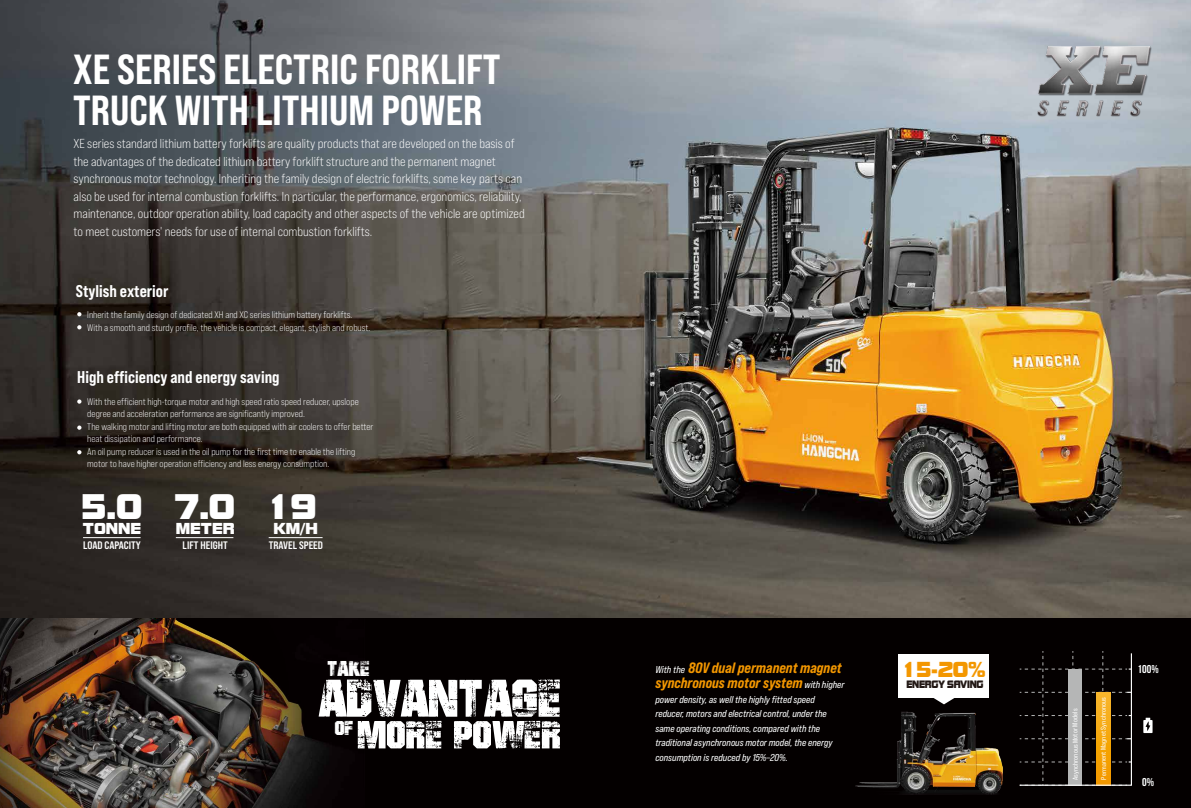
<style>
.page{position:relative;width:1191px;height:808px;background:#fff}
.page>*{position:absolute;margin:0;border:0;box-sizing:border-box;transform-origin:0 0}
.t1{font:71.8px "BADGRUNGE";color:#fff;scale:1.06 1}
.t2{font:53.2px "BADGRUNGE";color:#fff;scale:1.06 1}
.t3{font:42px/41.3px "Bebas Neue Pro Sm E Eb";color:#fff}
.t4{font:33.1px "Bolt Bold IT Cby BT";color:#fff}
.t5{font:29.1px "BADGRUNGE";color:#fff;scale:1.06 1}
.t6{font:27.3px "BADGRUNGE";color:#fff;scale:1.06 1}
.t7{font:20.2px "Bolt Bold IT Cby BT";color:#f39700}
.t8{font:17px "Bebas Neue Pro Sm E Eb";color:#fff}
.t9{font:15px/14.6px "Bebas Neue Pro Sm E Eb It";color:#f39700}
.t10{font:14.8px "Bolt Bold IT Cby BT";color:#fff}
.t11{font:13px/17.5px "Bebas Neue Pro Sm E Bk";color:#fff}
.t12{font:11.4px "Bebas Neue";color:#fff}
.t13{font:10.9px "Bebas Neue Pro Sm E Bd";color:#fff}
.t14{font:10px/14.6px "Bebas Neue Pro Sm E It";color:#fff}
.t15{font:10px "Bolt Bold IT Cby BT";letter-spacing:-.03em;color:#221815;scale:.87 1}
.t16{font:9.7px/12.6px "Bebas Neue Pro Sm E Bk";color:#fff}
.t17{font:7px "Bebas Neue Pro Sm E Rg";letter-spacing:.015em;color:#fff}
.s1{font-family:"Bebas Neue Pro Sm E It";font-size:10px;color:#fff}
</style>
<div class="page">
<img style="left:0;top:0;width:1191px;height:618px">
<div style="left:0;top:618px;width:1191px;height:190px;background:#040000"></div>
<svg style="left:77px;top:312px;width:4px;height:4px"></svg>
<svg style="left:77px;top:325px;width:4px;height:4px"></svg>
<svg style="left:77px;top:399px;width:4px;height:5px"></svg>
<svg style="left:77px;top:425px;width:4px;height:5px"></svg>
<svg style="left:77px;top:450px;width:4px;height:4px"></svg>
<img style="left:1015px;top:21px;width:158px;height:126px">
<img style="left:0;top:618px;width:332px;height:190px">
<svg style="left:1019px;top:651px;width:113px;height:135px"></svg>
<svg style="left:1143px;top:718px;width:9px;height:15px"></svg>
<img style="left:855px;top:684px;width:180px;height:111px">
<div style="left:898px;top:654px;width:91px;height:44px;background:#fff"></div>
<svg style="left:922px;top:698px;width:43px;height:6px"></svg>
<hr style="left:83px;top:537px;width:58px;height:1px;background:#fff">
<hr style="left:176px;top:537px;width:57px;height:1px;background:#fff">
<hr style="left:269px;top:537px;width:53px;height:1px;background:#fff">
<h3 class="t3" style="left:73px;top:48px;width:429px">XE SERIES ELECTRIC FORKLIFT<br>TRUCK WITH LITHIUM POWER</h3>
<p class="t11" style="left:74px;top:135px;width:452px">XE series standard lithium battery forklifts are quality products that are developed on the basis of the advantages of the dedicated lithium battery forklift structure and the permanent magnet synchronous motor technology. Inheriting the family design of electric forklifts, some key parts can also be used for internal combustion forklifts. In particular, the performance, ergonomics, reliability, maintenance, outdoor operation ability, load capacity and other aspects of the vehicle are optimized to meet customers' needs for use of internal combustion forklifts.</p>
<h3 class="t8" style="left:76px;top:281px;width:94px">Stylish exterior</h3>
<p class="t16" style="left:87px;top:308px;width:284px">Inherit the family design of dedicated XH and XC series lithium battery forklifts.<br>With a smooth and sturdy profile, the vehicle is compact, elegant, stylish and robust.</p>
<h3 class="t8" style="left:77px;top:367px;width:204px">High efficiency and energy saving</h3>
<p class="t16" style="left:87px;top:395px;width:288px">With the efficient high-torque motor and high speed ratio speed reducer, upslope degree and acceleration performance are significantly improved.<br>The walking motor and lifting motor are both equipped with air coolers to offer better heat dissipation and performance.<br>An oil pump reducer is used in the oil pump for the first time to enable the lifting motor to have higher operation efficiency and less energy consumption.</p>
<h3 class="t4" style="left:81px;top:489px;width:63px">5.0</h3>
<h3 class="t10" style="left:83px;top:520px;width:60px">TONNE</h3>
<p class="t13" style="left:83px;top:539px;width:59px">LOAD CAPACITY</p>
<h3 class="t4" style="left:174px;top:489px;width:63px">7.0</h3>
<h3 class="t10" style="left:176px;top:520px;width:60px">METER</h3>
<p class="t13" style="left:183px;top:539px;width:47px">LIFT HEIGHT</p>
<h3 class="t4" style="left:265px;top:489px;width:53px">19</h3>
<h3 class="t10" style="left:273px;top:520px;width:46px">KM/H</h3>
<p class="t13" style="left:269px;top:539px;width:56px">TRAVEL SPEED</p>
<h3 class="t5" style="left:328px;top:649px;width:41px">take</h3>
<h1 class="t1" style="left:319px;top:650px;width:231px">advantage</h1>
<h2 class="t2" style="left:358px;top:699px;width:193px">more power</h2>
<h3 class="t6" style="left:335px;top:710px;width:19px">of</h3>
<h3 class="t9" style="left:655px;top:661px;width:191px"><span class="s1">With the</span> 80V dual permanent magnet synchronous motor system <span class="s1">with higher</span></h3>
<p class="t14" style="left:655px;top:692px;width:179px">power density, as well the highly fitted speed reducer, motors and electrical control, under the same operating conditions, compared with the traditional asynchronous motor model, the energy consumption is reduced by 15%–20%.</p>
<h3 class="t7" style="left:901px;top:659px;width:86px">15-20%</h3>
<p class="t15" style="left:906px;top:679px;width:90px">ENERGY SAVING</p>
<p class="t17" style="left:1071px;top:780px;width:73px;rotate:-90deg">Asynchronous Motor Models</p>
<p class="t17" style="left:1099px;top:779px;width:84px;rotate:-90deg">Permanent Magnet Synchronous</p>
<p class="t12" style="left:1137px;top:662px;width:23px">100%</p>
<p class="t12" style="left:1142px;top:775px;width:13px">0%</p>
</div>
